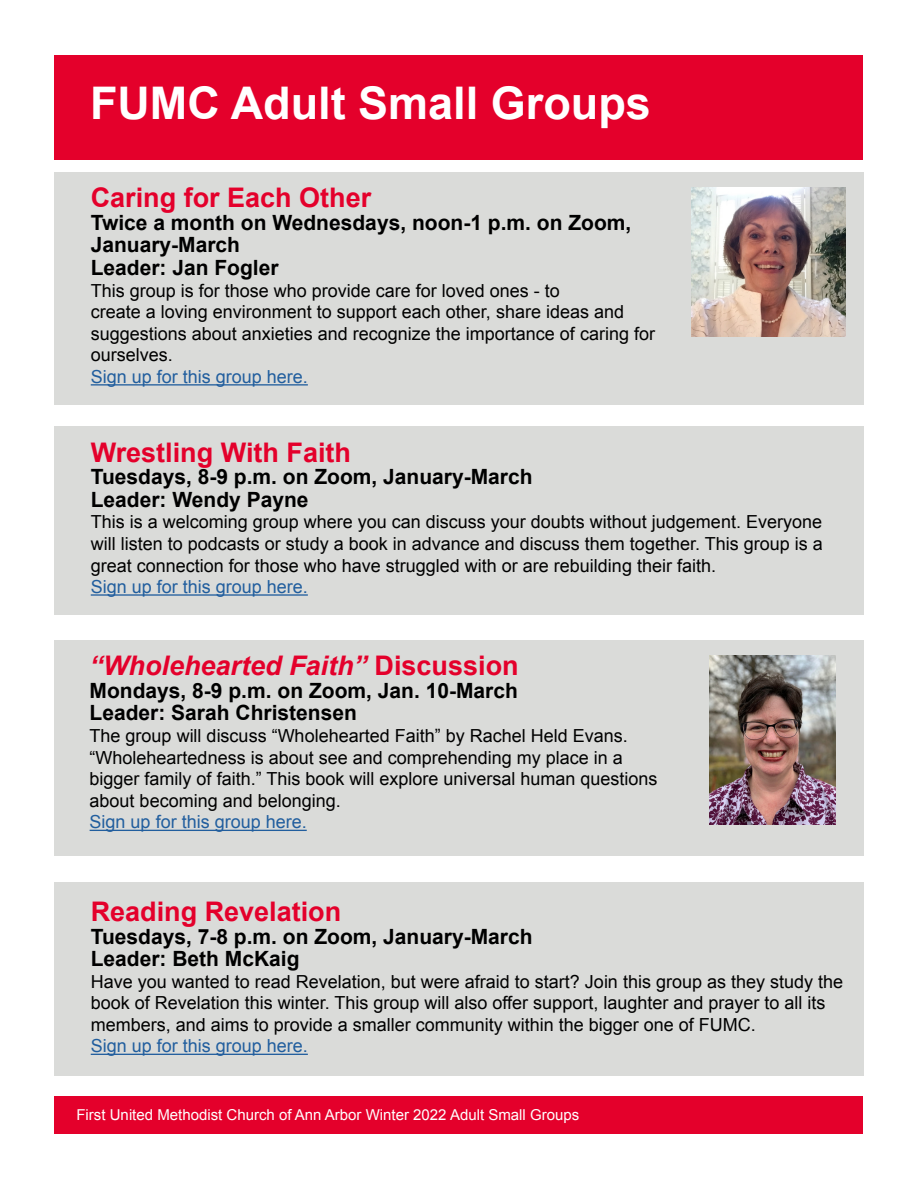
<style>
.page{position:relative;width:918px;height:1188px;background:#fff}
.page>*{position:absolute;margin:0;border:0;box-sizing:border-box;transform-origin:0 0}
.t1{font:700 45px "Arial";color:#fff}
.t2{font:700 27px "Arial";color:#e4002b}
.t3{font:italic 700 27px "Arial";color:#e4002b}
.t4{font:700 21px/22.5px "Arial";color:#000}
.t5{font:18px/21.6px "Arial";color:#000}
.t6{font:18px "Arial";color:#215e9e}
.t7{font:15px "Arial";color:#fff}
.s1{font-style:normal}
</style>
<div class="page">
<div style="left:55px;top:172px;width:809px;height:232px;background:#dadbd9"></div>
<div style="left:55px;top:55px;width:808px;height:104px;background:#e4002b"></div>
<div style="left:55px;top:1096px;width:808px;height:38px;background:#e4002b"></div>
<hr style="left:91px;top:384px;width:217px;height:2px;background:#215e9e">
<div style="left:54px;top:640px;width:810px;height:216px;background:#dadbd9"></div>
<hr style="left:90px;top:830px;width:217px;height:1px;background:#215e9e">
<div style="left:55px;top:426px;width:809px;height:189px;background:#dadbd9"></div>
<hr style="left:91px;top:594px;width:217px;height:2px;background:#215e9e">
<img style="left:709px;top:656px;width:126px;height:169px">
<img style="left:691px;top:188px;width:155px;height:149px">
<div style="left:55px;top:883px;width:809px;height:193px;background:#dadbd9"></div>
<hr style="left:91px;top:1054px;width:217px;height:1px;background:#215e9e">
<h1 class="t1" style="left:90px;top:73px;width:562px">FUMC Adult Small Groups</h1>
<h2 class="t2" style="left:91px;top:180px;width:282px">Caring for Each Other</h2>
<p class="t4" style="left:91px;top:212px;width:542px">Twice a month on Wednesdays, noon-1 p.m. on Zoom,<br>January-March<br>Leader: Jan Fogler</p>
<p class="t5" style="left:91px;top:280px;width:566px">This group is for those who provide care for loved ones - to<br>create a loving environment to support each other, share ideas and suggestions about anxieties and recognize the importance of caring for ourselves.</p>
<p class="t6" style="left:91px;top:365px;width:219px">Sign up for this group here.</p>
<h2 class="t2" style="left:91px;top:434px;width:262px">Wrestling With Faith</h2>
<p class="t4" style="left:91px;top:466px;width:443px">Tuesdays, 8-9 p.m. on Zoom, January-March<br>Leader: Wendy Payne</p>
<p class="t5" style="left:91px;top:511px;width:734px;text-align:justify">This is a welcoming group where you can discuss your doubts without judgement. Everyone will listen to podcasts or study a book in advance and discuss them together. This group is a great connection for those who have struggled with or are rebuilding their faith.</p>
<p class="t6" style="left:91px;top:575px;width:219px">Sign up for this group here.</p>
<h2 class="t3" style="left:90px;top:648px;width:431px">“Wholehearted Faith” <span class="s1">Discussion</span></h2>
<p class="t4" style="left:90px;top:680px;width:430px">Mondays, 8-9 p.m. on Zoom, Jan. 10-March<br>Leader: Sarah Christensen</p>
<p class="t5" style="left:90px;top:725px;width:569px">The group will discuss “Wholehearted Faith” by Rachel Held Evans. “Wholeheartedness is about see and comprehending my place in a bigger family of faith.” This book will explore universal human questions about becoming and belonging.</p>
<p class="t6" style="left:90px;top:810px;width:219px">Sign up for this group here.</p>
<h2 class="t2" style="left:91px;top:894px;width:252px">Reading Revelation</h2>
<p class="t4" style="left:91px;top:926px;width:443px">Tuesdays, 7-8 p.m. on Zoom, January-March<br>Leader: Beth McKaig</p>
<p class="t5" style="left:91px;top:971px;width:754px">Have you wanted to read Revelation, but were afraid to start? Join this group as they study the book of Revelation this winter. This group will also offer support, laughter and prayer to all its members, and aims to provide a smaller community within the bigger one of FUMC.</p>
<p class="t6" style="left:91px;top:1034px;width:219px">Sign up for this group here.</p>
<p class="t7" style="left:76px;top:1105px;width:504px">First United Methodist Church of Ann Arbor Winter 2022 Adult Small Groups</p>
</div>
